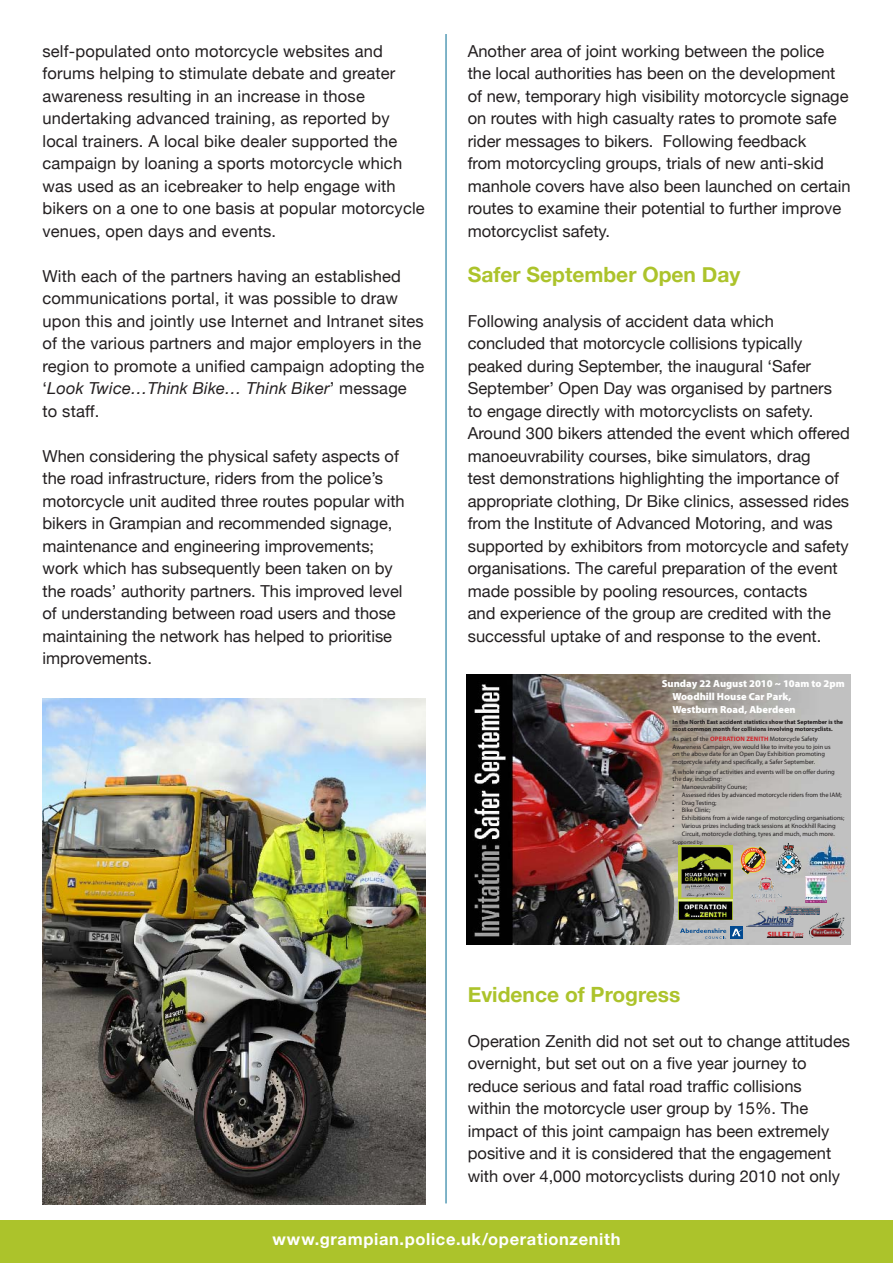
<style>
.page{position:relative;width:893px;height:1263px;background:#fff}
.page>*{position:absolute;margin:0;border:0;box-sizing:border-box;transform-origin:0 0}
.Sub_head{font:700 21px "Helvetica Neue";color:#acc32b}
.body_text{font:16.5px/22.5px "Helvetica Neue";color:#231f20}
.t1{font:700 16.5px "Helvetica Neue";letter-spacing:.04em;color:#fff}
.t2{font:900 10.35px/12.9px "Myriad Pro";color:#fff}
.t3{font:900 7.8px "Myriad Pro";color:#d1232a}
.t4{font:6.45px/7.8px "Myriad Pro";color:#231f20}
.t5{font:700 6.15px/7.8px "Myriad Pro";color:#231f20}
.t6{font:5.1px "Myriad Pro";color:#231f20}
.s1{font-style:italic}
.s2{font-weight:700;color:#d1232a}
.s3{font-weight:400;font-style:italic;font-stretch:condensed}
</style>
<div class="page">
<div style="left:0;top:1220px;width:893px;height:43px;background:#acc32b"></div>
<hr style="left:446px;top:34px;width:1px;height:1169px;background:#006991">
<img style="left:43px;top:698px;width:382px;height:506px">
<img style="left:466px;top:674px;width:384px;height:270px">
<svg style="left:730px;top:926px;width:13px;height:13px"></svg>
<svg style="left:732px;top:929px;width:11px;height:7px"></svg>
<svg style="left:680px;top:928px;width:46px;height:11px"></svg>
<img style="left:679px;top:846px;width:53px;height:73px">
<img style="left:779px;top:842px;width:9px;height:16px">
<svg style="left:740px;top:846px;width:27px;height:29px"></svg>
<img style="left:750px;top:877px;width:31px;height:25px">
<img style="left:805px;top:877px;width:21px;height:25px">
<img style="left:809px;top:912px;width:36px;height:26px">
<img style="left:777px;top:906px;width:42px;height:9px">
<img style="left:747px;top:910px;width:47px;height:17px">
<svg style="left:767px;top:936px;width:36px;height:2px"></svg>
<p class="body_text" style="left:43px;top:39px;width:384px">self-populated onto motorcycle websites and forums helping to stimulate debate and greater awareness resulting in an increase in those undertaking advanced training, as reported by local trainers. A local bike dealer supported the campaign by loaning a sports motorcycle which was used as an icebreaker to help engage with bikers on a one to one basis at popular motorcycle venues, open days and events.</p>
<p class="body_text" style="left:43px;top:264px;width:383px">With each of the partners having an established communications portal, it was possible to draw upon this and jointly use Internet and Intranet sites of the various partners and major employers in the region to promote a unified campaign adopting the ‘<span class="s1">Look Twice…Think Bike… Think Biker</span>’ message to staff.</p>
<p class="body_text" style="left:43px;top:444px;width:364px">When considering the physical safety aspects of the road infrastructure, riders from the police’s motorcycle unit audited three routes popular with bikers in Grampian and recommended signage, maintenance and engineering improvements; work which has subsequently been taken on by the roads’ authority partners. This improved level of understanding between road users and those maintaining the network has helped to prioritise improvements.</p>
<p class="body_text" style="left:468px;top:39px;width:384px">Another area of joint working between the police the local authorities has been on the development of new, temporary high visibility motorcycle signage on routes with high casualty rates to promote safe rider messages to bikers. Following feedback<br>from motorcycling groups, trials of new anti-skid manhole covers have also been launched on certain routes to examine their potential to further improve motorcyclist safety.</p>
<p class="Sub_head" style="left:468px;top:261px;width:274px">Safer September Open Day</p>
<p class="body_text" style="left:468px;top:309px;width:384px">Following analysis of accident data which concluded that motorcycle collisions typically peaked during September, the inaugural ‘Safer September’ Open Day was organised by partners to engage directly with motorcyclists on safety.<br>Around 300 bikers attended the event which offered manoeuvrability courses, bike simulators, drag<br>test demonstrations highlighting the importance of appropriate clothing, Dr Bike clinics, assessed rides from the Institute of Advanced Motoring, and was supported by exhibitors from motorcycle and safety organisations. The careful preparation of the event made possible by pooling resources, contacts<br>and experience of the group are credited with the successful uptake of and response to the event.</p>
<p class="t2" style="left:672px;top:677px;width:174px;text-indent:-11px">Sunday 22 August 2010 ~ 10am to 2pm<br>Woodhill House Car Park,<br>Westburn Road, Aberdeen</p>
<p class="t5" style="left:673px;top:717px;width:172px">In the North East accident statistics show that September is the most common month for collisions involving motorcyclists.</p>
<p class="t4" style="left:673px;top:735px;width:160px">As part of the <span class="s2">OPERATION ZENITH</span> Motorcycle Safety Awareness Campaign, we would like to invite you to join us on the above date for an Open Day Exhibition promoting motorcycle safety and specifically, a Safer September.</p>
<p class="t4" style="left:673px;top:767px;width:164px">A whole range of activities and events will be on offer during the day, including:</p>
<p class="t4" style="left:673px;top:783px;width:76px">• Manoeuvrability Course;</p>
<p class="t4" style="left:673px;top:791px;width:171px">• Assessed rides by advanced motorcycle riders from the IAM;</p>
<p class="t4" style="left:673px;top:798px;width:45px">• Drag Testing;</p>
<p class="t4" style="left:673px;top:806px;width:39px">• Bike Clinic;</p>
<p class="t4" style="left:673px;top:814px;width:173px">• Exhibitions from a wide range of motorcycling organisations;</p>
<p class="t4" style="left:673px;top:822px;width:165px;text-align:right">• Various prizes including track sessions at Knockhill Racing<br>Circuit, motorcycle clothing, tyres and much, much more.</p>
<p class="t6" style="left:673px;top:839px;width:32px">Supported by:</p>
<p class="t3" style="left:767px;top:929px;width:38px">SILLET <span class="s3">Tyres</span></p>
<p class="Sub_head" style="left:468px;top:981px;width:214px">Evidence of Progress</p>
<p class="body_text" style="left:468px;top:1029px;width:384px">Operation Zenith did not set out to change attitudes overnight, but set out on a five year journey to reduce serious and fatal road traffic collisions<br>within the motorcycle user group by 15%. The impact of this joint campaign has been extremely positive and it is considered that the engagement with over 4,000 motorcyclists during 2010 not only</p>
<p class="t1" style="left:272px;top:1229px;width:350px">www.grampian.police.uk/operationzenith</p>
</div>
